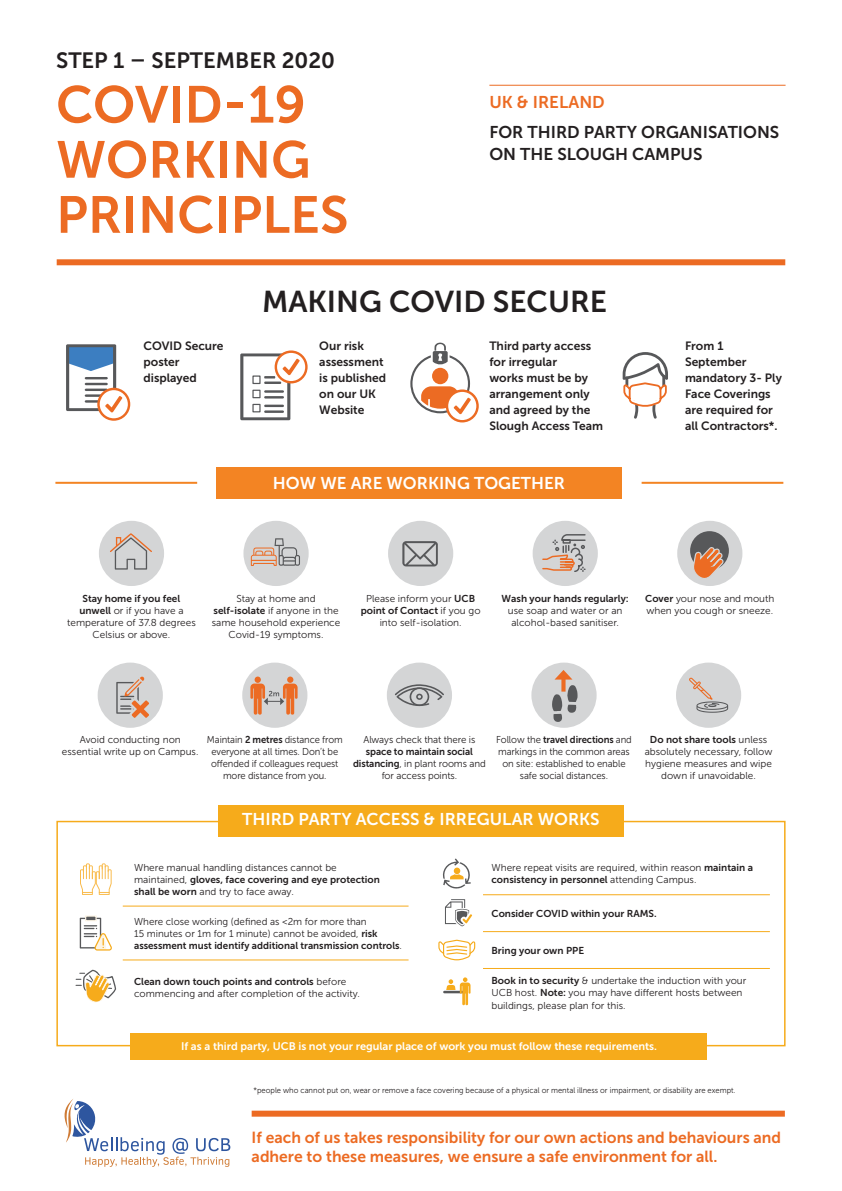
<style>
.page{position:relative;width:842px;height:1191px;background:#fff}
.page>*{position:absolute;margin:0;border:0;box-sizing:border-box;transform-origin:0 0}
.t1{font:51.8px/55.1px "Museo Sans 700";color:#ec6b23}
.t2{font:30px "Museo Sans 700";color:#231f20}
.t3{font:22px "Museo Sans 700";color:#231f20}
.t4{font:17px "Museo Sans 700";color:#fff}
.t5{font:17px/22px "Museo Sans 700";color:#231f20}
.t6{font:17px "Museo Sans 700";color:#ec6b23}
.t7{font:16px/19.2px "Museo Sans 700";color:#ec6b23}
.t8{font:12px/16px "Museo Sans 700";color:#231f20}
.t9{font:11px "Museo Sans 700";color:#fff}
.t10{font:10px/12px "Museo Sans 300";color:#231f20;text-align:center}
.t11{font:10px "Museo Sans 700";color:#231f20}
.t12{font:10px/12px "Museo Sans 300";color:#231f20;text-align:center;scale:.94 1}
.t13{font:10px/12px "Museo Sans 300";color:#231f20;text-align:center;scale:.95 1}
.t14{font:10px "Museo Sans 700";color:#231f20;scale:.95 1}
.t15{font:8px "Museo Sans 300";color:#231f20;scale:.95 1}
.s1{font-family:"Museo Sans 700"}
.s2{font-family:"Museo Sans 300"}
</style>
<div class="page">
<svg style="left:64px;top:1099px;width:166px;height:67px"></svg>
<div style="left:252px;top:1110px;width:533px;height:6px;background:#ec6b23"></div>
<hr style="left:489px;top:85px;width:296px;height:1px;background:#ec6b23">
<div style="left:57px;top:259px;width:728px;height:6px;background:#ec6b23"></div>
<svg style="left:98px;top:389px;width:31px;height:30px"></svg>
<div style="left:97px;top:388px;width:33px;height:33px;border:2px solid #ec6b23;border-radius:50%"></div>
<svg style="left:66px;top:344px;width:56px;height:69px"></svg>
<svg style="left:276px;top:352px;width:30px;height:30px"></svg>
<div style="left:275px;top:350px;width:33px;height:33px;border:2px solid #ec6b23;border-radius:50%"></div>
<svg style="left:240px;top:353px;width:60px;height:67px"></svg>
<hr style="left:264px;top:404px;width:20px;height:3px;background:#57585a">
<hr style="left:264px;top:410px;width:20px;height:3px;background:#57585a">
<div style="left:252px;top:404px;width:9px;height:8px;background:#fff;border:1px solid #57585a"></div>
<svg style="left:622px;top:352px;width:46px;height:66px"></svg>
<div style="left:632px;top:389px;width:26px;height:11px;background:#fff"></div>
<hr style="left:123px;top:906px;width:286px;height:1px;background:#f6ab1b">
<hr style="left:123px;top:959px;width:286px;height:1px;background:#f6ab1b">
<svg style="left:80px;top:863px;width:32px;height:32px"></svg>
<svg style="left:80px;top:917px;width:32px;height:33px"></svg>
<svg style="left:85px;top:915px;width:12px;height:6px"></svg>
<svg style="left:76px;top:969px;width:40px;height:33px"></svg>
<hr style="left:642px;top:482px;width:141px;height:2px;background:#f38423">
<hr style="left:55px;top:482px;width:142px;height:2px;background:#f38423">
<div style="left:216px;top:467px;width:406px;height:31px;background:#f38423"></div>
<div style="left:218px;top:805px;width:406px;height:31px;background:#f6ab1b"></div>
<div style="left:130px;top:1033px;width:577px;height:26px;background:#f6ab1b"></div>
<div style="left:98px;top:662px;width:65px;height:66px;background:#d4d5d6;border-radius:50%"></div>
<svg style="left:116px;top:676px;width:34px;height:46px"></svg>
<div style="left:242px;top:662px;width:65px;height:66px;background:#d4d5d6;border-radius:50%"></div>
<div style="left:255px;top:676px;width:6px;height:7px;background:#ec6b23;border-radius:50%"></div>
<div style="left:287px;top:676px;width:6px;height:7px;background:#ec6b23;border-radius:50%"></div>
<svg style="left:250px;top:683px;width:48px;height:31px"></svg>
<div style="left:387px;top:662px;width:65px;height:66px;background:#d4d5d6;border-radius:50%"></div>
<svg style="left:395px;top:684px;width:49px;height:22px"></svg>
<div style="left:531px;top:662px;width:66px;height:66px;background:#d4d5d6;border-radius:50%"></div>
<svg style="left:552px;top:685px;width:25px;height:37px"></svg>
<svg style="left:561px;top:679px;width:4px;height:12px"></svg>
<svg style="left:555px;top:670px;width:17px;height:9px"></svg>
<div style="left:676px;top:662px;width:65px;height:66px;background:#d4d5d6;border-radius:50%"></div>
<svg style="left:689px;top:677px;width:39px;height:36px"></svg>
<div style="left:99px;top:521px;width:65px;height:65px;background:#d4d5d6;border-radius:50%"></div>
<svg style="left:110px;top:533px;width:42px;height:36px"></svg>
<div style="left:243px;top:521px;width:66px;height:65px;background:#d4d5d6;border-radius:50%"></div>
<svg style="left:251px;top:538px;width:49px;height:28px"></svg>
<div style="left:388px;top:521px;width:65px;height:65px;background:#d4d5d6;border-radius:50%"></div>
<svg style="left:402px;top:541px;width:36px;height:25px"></svg>
<div style="left:533px;top:521px;width:65px;height:65px;background:#d4d5d6;border-radius:50%"></div>
<svg style="left:542px;top:534px;width:44px;height:38px"></svg>
<div style="left:677px;top:521px;width:65px;height:65px;background:#d4d5d6;border-radius:50%"></div>
<div style="left:690px;top:531px;width:39px;height:39px;background:#57585a;border-radius:50%"></div>
<svg style="left:693px;top:547px;width:31px;height:31px"></svg>
<hr style="left:483px;top:894px;width:287px;height:1px;background:#f6ab1b">
<hr style="left:483px;top:931px;width:287px;height:1px;background:#f6ab1b">
<hr style="left:483px;top:968px;width:287px;height:1px;background:#f6ab1b">
<svg style="left:443px;top:858px;width:28px;height:31px"></svg>
<div style="left:454px;top:867px;width:6px;height:7px;background:#f6ab1b;border-radius:50%"></div>
<svg style="left:445px;top:899px;width:27px;height:28px"></svg>
<svg style="left:438px;top:939px;width:37px;height:21px"></svg>
<hr style="left:444px;top:990px;width:19px;height:3px;background:#57585a">
<svg style="left:446px;top:977px;width:24px;height:28px"></svg>
<svg style="left:447px;top:391px;width:30px;height:30px"></svg>
<div style="left:446px;top:389px;width:33px;height:33px;border:2px solid #ec6b23;border-radius:50%"></div>
<svg style="left:410px;top:342px;width:61px;height:72px"></svg>
<h3 class="t3" style="left:56px;top:48px;width:280px">STEP 1 – SEPTEMBER 2020</h3>
<h1 class="t1" style="left:56px;top:77px;width:294px">COVID-19<br>WORKING<br>PRINCIPLES</h1>
<h3 class="t6" style="left:489px;top:93px;width:117px">UK &amp; IRELAND</h3>
<h3 class="t5" style="left:489px;top:121px;width:291px">FOR THIRD PARTY ORGANISATIONS<br>ON THE SLOUGH CAMPUS</h3>
<h2 class="t2" style="left:262px;top:285px;width:346px">MAKING COVID SECURE</h2>
<p class="t8" style="left:144px;top:338px;width:82px">COVID Secure poster displayed</p>
<p class="t8" style="left:319px;top:338px;width:68px">Our risk assessment is published on our UK<br>Website</p>
<p class="t8" style="left:489px;top:338px;width:115px">Third party access for irregular<br>works must be by arrangement only and agreed by the<br>Slough Access Team</p>
<p class="t8" style="left:685px;top:338px;width:98px">From 1<br>September mandatory 3- Ply<br>Face Coverings are required for all Contractors*.</p>
<h3 class="t4" style="left:273px;top:474px;width:294px">HOW WE ARE WORKING TOGETHER</h3>
<p class="t11" style="left:83px;top:592px;width:99px">Stay home if you feel</p>
<p class="t10" style="left:67px;top:604px;width:130px"><span class="s1">unwell</span> or if you have a temperature of 37.8 degrees<br>Celsius or above.</p>
<p class="t10" style="left:212px;top:592px;width:130px">Stay at home and <span class="s1">self-isolate</span> if anyone in the same household experience<br>Covid-19 symptoms.</p>
<p class="t10" style="left:366px;top:592px;width:111px">Please inform your <span class="s1">UCB</span></p>
<p class="t11" style="left:361px;top:604px;width:121px">point of Contact <span class="s2">if you go</span></p>
<p class="t10" style="left:380px;top:616px;width:83px">into self-isolation.</p>
<p class="t11" style="left:502px;top:592px;width:129px">Wash your hands regularly:</p>
<p class="t10" style="left:508px;top:604px;width:116px">use soap and water or an alcohol-based sanitiser.</p>
<p class="t10" style="left:645px;top:592px;width:131px;text-align:left"><span class="s1">Cover</span> your nose and mouth when you cough or sneeze.</p>
<p class="t10" style="left:62px;top:734px;width:138px">Avoid conducting non essential write up on Campus.</p>
<p class="t12" style="left:207px;top:734px;width:146px">Maintain <span class="s1">2 metres</span> distance from everyone at all times. Don’t be offended if colleagues request more distance from you.</p>
<p class="t10" style="left:363px;top:734px;width:113px">Always check that there is</p>
<p class="t11" style="left:366px;top:746px;width:108px">space to maintain social</p>
<p class="t10" style="left:353px;top:758px;width:134px"><span class="s1">distancing</span>, in plant rooms and for access points.</p>
<p class="t14" style="left:496px;top:734px;width:144px"><span class="s2">Follow the</span> travel directions <span class="s2">and</span></p>
<p class="t13" style="left:498px;top:746px;width:140px">markings in the common areas on site: established to enable safe social distances.</p>
<h3 class="t4" style="left:242px;top:809px;width:359px">THIRD PARTY ACCESS &amp; IRREGULAR WORKS</h3>
<p class="t11" style="left:650px;top:734px;width:119px">Do not share tools <span class="s2">unless</span></p>
<p class="t10" style="left:645px;top:746px;width:129px">absolutely necessary, follow hygiene measures and wipe down if unavoidable.</p>
<p class="t10" style="left:134px;top:861px;width:204px">Where manual handling distances cannot be</p>
<p class="t11" style="left:134px;top:874px;width:247px"><span class="s2">maintained,</span> gloves, face covering and eye protection</p>
<p class="t10" style="left:134px;top:885px;width:161px"><span class="s1">shall be worn</span> and try to face away.</p>
<p class="t10" style="left:134px;top:915px;width:245px;text-align:left">Where close working (defined as &lt;2m for more than<br>15 minutes or 1m for 1 minute) cannot be avoided, <span class="s1">risk</span></p>
<p class="t11" style="left:134px;top:939px;width:269px">assessment must identify additional transmission controls<span class="s2">.</span></p>
<p class="t11" style="left:134px;top:975px;width:214px">Clean down touch points and controls <span class="s2">before</span></p>
<p class="t10" style="left:134px;top:987px;width:227px">commencing and after completion of the activity.</p>
<p class="t10" style="left:491px;top:862px;width:263px">Where repeat visits are required, within reason <span class="s1">maintain a</span></p>
<p class="t11" style="left:491px;top:874px;width:207px">consistency in personnel <span class="s2">attending Campus.</span></p>
<p class="t11" style="left:491px;top:908px;width:167px">Consider COVID within your RAMS.</p>
<p class="t11" style="left:491px;top:944px;width:94px">Bring your own PPE</p>
<p class="t10" style="left:491px;top:975px;width:256px;text-align:left"><span class="s1">Book in to security</span> &amp; undertake the induction with your<br>UCB host. <span class="s1">Note:</span> you may have different hosts between buildings, please plan for this.</p>
<p class="t9" style="left:181px;top:1040px;width:477px">If as a third party, UCB is not your regular place of work you must follow these requirements.</p>
<p class="t15" style="left:254px;top:1086px;width:509px">*people who cannot put on, wear or remove a face covering because of a physical or mental illness or impairment, or disability are exempt.</p>
<h3 class="t7" style="left:252px;top:1127px;width:531px">If each of us takes responsibility for our own actions and behaviours and adhere to these measures, we ensure a safe environment for all.</h3>
</div>
